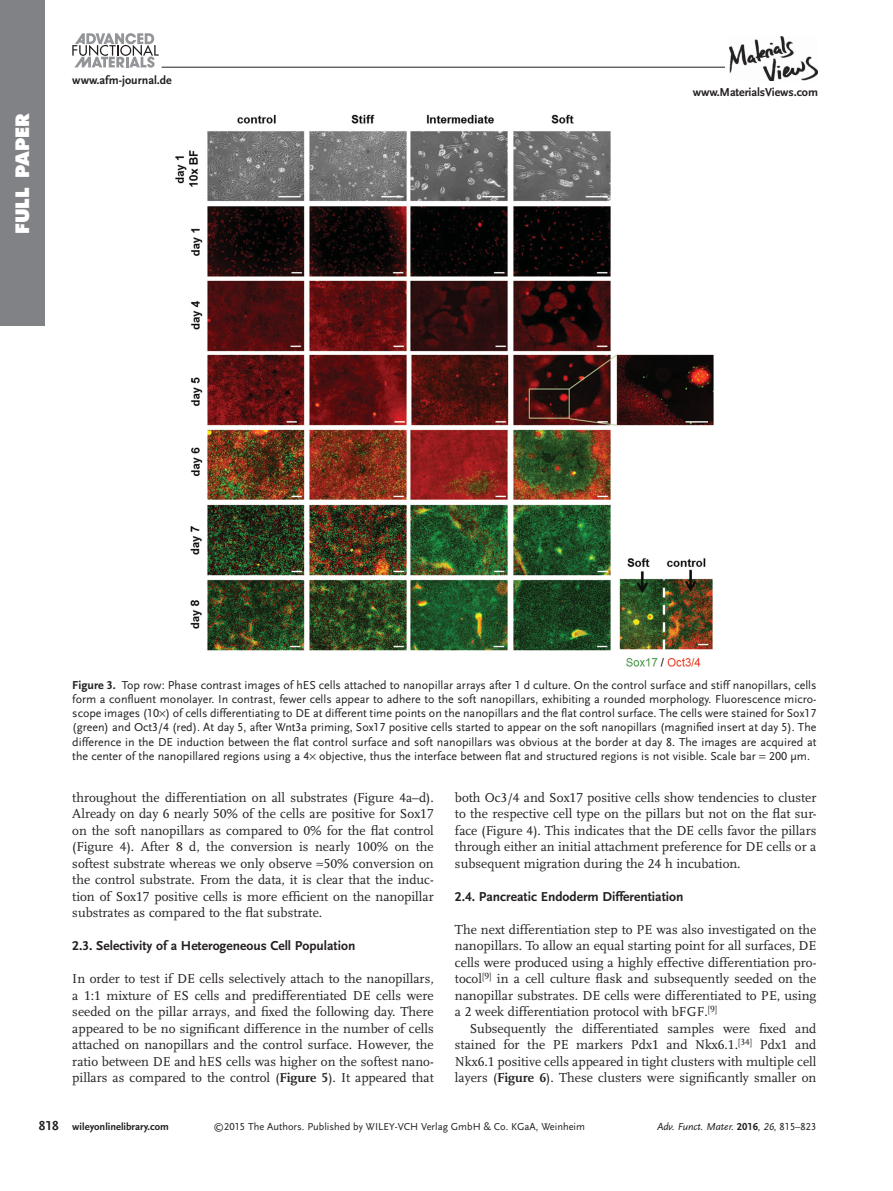
<style>
.page{position:relative;width:893px;height:1191px;background:#fff}
.page>*{position:absolute;margin:0;border:0;box-sizing:border-box;transform-origin:0 0}
.t1{font:800 18px "Futura";letter-spacing:.005em;color:#fff}
.t2{font:13.5px/16.5px "Scala LF";color:#231f20;text-align:justify}
.t3{font:700 13.5px "Scala Sans LF";color:#231f20}
.t4{font:12px/14.2px "Scala Sans LF";color:#231f20;text-align:justify}
.t5{font:700 12px "Scala Sans LF";letter-spacing:-.01em;color:#231f20}
.t6{font:10.5px "Scala Sans LF";color:#231f20}
.t7{font:italic 10.5px "Scala Sans LF";color:#231f20}
.t8{font:700 10.5px "Scala Sans LF";color:#231f20}
.s1{font-weight:700}
.s2{font-weight:700;font-style:normal}
.s3{font-style:normal}
.s4{font-size:13.5px}
</style>
<div class="page">
<div style="left:0;top:0;width:44px;height:325px;background:#808285"></div>
<hr style="left:162px;top:67px;width:563px;height:1px;background:#231f20">
<svg style="left:72px;top:33px;width:87px;height:35px"></svg>
<img style="left:729px;top:36px;width:88px;height:45px">
<img style="left:175px;top:115px;width:539px;height:552px">
<h1 class="t1" style="left:15px;top:234px;width:123px;rotate:-90deg">FULL PAPER</h1>
<p class="t5" style="left:72px;top:74px;width:101px">www.afm-journal.de</p>
<p class="t5" style="left:693px;top:87px;width:127px">www.MaterialsViews.com</p>
<p class="t4" style="left:72px;top:678px;width:746px"><span class="s1">Figure 3.</span> Top row: Phase contrast images of hES cells attached to nanopillar arrays after 1 d culture. On the control surface and stiff nanopillars, cells form a confluent monolayer. In contrast, fewer cells appear to adhere to the soft nanopillars, exhibiting a rounded morphology. Fluorescence micro&shy;scope images (10 ) of cells differentiating to DE at different time points on the nanopillars and the flat control surface. The cells were stained for Sox17 (green) and Oct3/4 (red). At day 5, after Wnt3a priming, Sox17 positive cells started to appear on the soft nanopillars (magnified insert at day 5). The difference in the DE induction between the flat control surface and soft nanopillars was obvious at the border at day 8. The images are acquired at the center of the nanopillared regions using a 4 objective, thus the interface between flat and structured regions is not visible. Scale bar 200 µm.</p>
<p class="t2" style="left:72px;top:790px;width:363px">throughout the differentiation on all substrates (Figure 4 a–d).<br>Already on day 6 nearly 50% of the cells are positive for Sox17 on the soft nanopillars as compared to 0% for the flat control (Figure 4 ). After 8 d, the conversion is nearly 100% on the softest substrate whereas we only observe ≈50% conversion on the control substrate. From the data, it is clear that the induc&shy;tion of Sox17 positive cells is more efficient on the nanopillar substrates as compared to the flat substrate.</p>
<p class="t3" style="left:72px;top:939px;width:285px">2.3. Selectivity of a Heterogeneous Cell Population</p>
<p class="t2" style="left:72px;top:971px;width:363px">In order to test if DE cells selectively attach to the nanopillars, a 1:1 mixture of ES cells and predifferentiated DE cells were seeded on the pillar arrays, and fixed the following day. There appeared to be no significant difference in the number of cells attached on nanopillars and the control surface. However, the ratio between DE and hES cells was higher on the softest nano&shy;pillars as compared to the control ( <span class="s1">Figure 5</span> ). It appeared that</p>
<p class="t2" style="left:455px;top:790px;width:363px">both Oc3/4 and Sox17 positive cells show tendencies to cluster to the respective cell type on the pillars but not on the flat sur&shy;face (Figure 4 ). This indicates that the DE cells favor the pillars through either an initial attachment preference for DE cells or a subsequent migration during the 24 h incubation.</p>
<p class="t3" style="left:455px;top:890px;width:230px">2.4. Pancreatic Endoderm Differentiation</p>
<p class="t2" style="left:455px;top:922px;width:363px">The next differentiation step to PE was also investigated on the nanopillars. To allow an equal starting point for all surfaces, DE cells were produced using a highly effective differentiation pro&shy;tocol <sup>[</sup> <sup>9</sup> <sup>]</sup> in a cell culture flask and subsequently seeded on the nanopillar substrates. DE cells were differentiated to PE, using a 2 week differentiation protocol with bFGF. <sup>[</sup> <sup>9</sup> <sup>]</sup></p>
<p class="t2" style="left:455px;top:1021px;width:363px;text-indent:15px">Subsequently the differentiated samples were fixed and stained for the PE markers Pdx1 and Nkx6.1. <sup>[</sup> <sup>34</sup> <sup>]</sup> Pdx1 and Nkx6.1 positive cells appeared in tight clusters with multiple cell layers ( <span class="s1">Figure 6</span> ). These clusters were significantly smaller on</p>
<p class="t7" style="left:657px;top:1122px;width:161px">Adv. Funct. Mater. <span class="s2">2016</span><span class="s3">,</span> 26<span class="s3">, 815–823</span></p>
<p class="t8" style="left:39px;top:1122px;width:132px"><span class="s4">818</span> wileyonlinelibrary.com</p>
<p class="t6" style="left:214px;top:1122px;width:373px">©2015 The Authors. Published by WILEY-VCH Verlag GmbH &amp; Co. KGaA, Weinheim</p>
</div>
